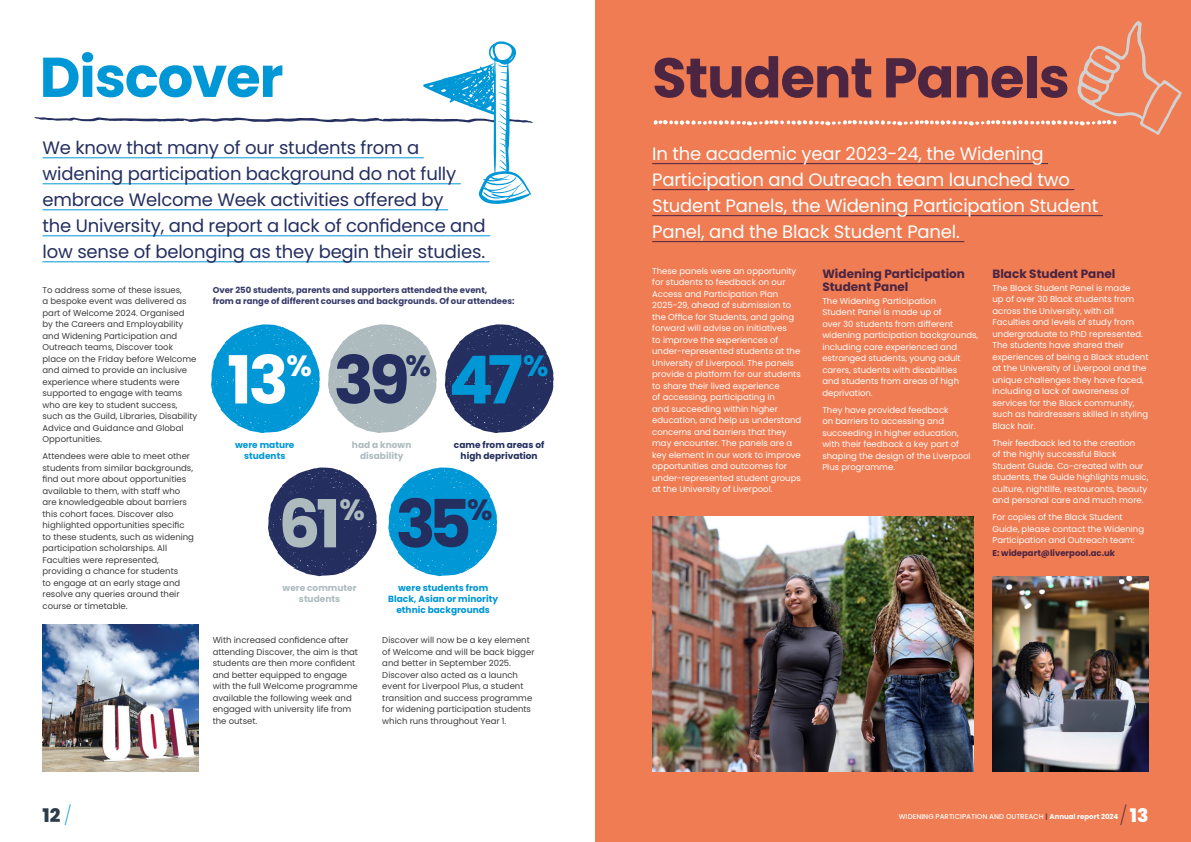
<style>
.page{position:relative;width:1191px;height:842px;background:#fff}
.page>*{position:absolute;margin:0;border:0;box-sizing:border-box;transform-origin:0 0}
.t1{font:700 66.2px/143.8px "Poppins";color:#242f60}
.t2{font:700 66.2px "Poppins";color:#fff}
.t3{font:700 66.2px "Poppins";color:#aebbbe}
.t4{font:700 66.2px "Poppins";color:#0097d6}
.t5{font:700 56px "Poppins";letter-spacing:-.02em;color:#0097d6}
.t6{font:700 55.9px "Poppins";letter-spacing:-.02em;color:#4b2541}
.t7{font:700 29.3px "Poppins";color:#242f60}
.t8{font:700 29.3px "Poppins";color:#fff}
.t9{font:700 29.3px "Poppins";color:#aebbbe}
.t10{font:700 29.3px "Poppins";color:#0097d6}
.t11{font:800 18.7px "Poppins";color:#2d3c4b}
.t12{font:800 18.7px "Poppins";color:#fff}
.t13{font:18px/26px "Poppins";letter-spacing:-.01em;color:#242f60}
.t14{font:18px/26px "Poppins";letter-spacing:-.01em;color:#fff}
.t15{font:700 12px/13px "Poppins";color:#4b2541}
.t16{font:700 9px/11px "Poppins";color:#0097d6;text-align:center}
.t17{font:700 9px/11px "Poppins";color:#aebbbe;text-align:center}
.t18{font:700 9px/11px "Poppins";color:#242f60;text-align:center}
.t19{font:8.5px/11.5px "Poppins";color:#fff}
.t20{font:8.5px/11.5px "Poppins";color:#3c3c3b}
.t21{font:700 8.5px/11.5px "Poppins";color:#373b6a}
.t22{font:700 8.5px "Poppins";color:#4b2541}
.t23{font:500 7px "Poppins";color:#fff}
.s1{font-weight:200;color:#0097d6}
.s2{color:#4b2541}
.s3{font-weight:700}
.s4{font-weight:200;color:#4b2541}
</style>
<div class="page">
<div style="left:595px;top:0;width:596px;height:842px;background:#ef7c53"></div>
<hr style="left:652px;top:163px;width:396px;height:1px;background:#4b2541">
<hr style="left:652px;top:189px;width:422px;height:1px;background:#4b2541">
<hr style="left:652px;top:215px;width:451px;height:1px;background:#4b2541">
<hr style="left:652px;top:241px;width:312px;height:1px;background:#4b2541">
<img style="left:652px;top:517px;width:321px;height:254px">
<img style="left:43px;top:624px;width:155px;height:147px">
<img style="left:992px;top:576px;width:156px;height:195px">
<svg style="left:653px;top:21px;width:529px;height:114px"></svg>
<hr style="left:43px;top:209px;width:405px;height:1px;background:#0097d6">
<hr style="left:43px;top:235px;width:447px;height:1px;background:#0097d6">
<hr style="left:43px;top:261px;width:446px;height:1px;background:#0097d6">
<svg style="left:211px;top:324px;width:109px;height:109px"></svg>
<svg style="left:328px;top:324px;width:109px;height:109px"></svg>
<svg style="left:445px;top:324px;width:108px;height:109px"></svg>
<svg style="left:268px;top:467px;width:109px;height:109px"></svg>
<svg style="left:388px;top:467px;width:109px;height:109px"></svg>
<svg style="left:34px;top:41px;width:499px;height:163px"></svg>
<h2 class="t5" style="left:40px;top:45px;width:245px">Discover</h2>
<h3 class="t13" style="left:43px;top:135px;width:445px">We know that many of our students from a widening participation background do not fully embrace Welcome Week activities offered by<br>the University, and report a lack of confidence and low sense of belonging as they begin their studies.</h3>
<p class="t21" style="left:213px;top:284px;width:303px">Over 250 students, parents and supporters attended the event,<br>from a range of different courses and backgrounds. Of our attendees:</p>
<p class="t20" style="left:43px;top:284px;width:156px">To address some of these issues,<br>a bespoke event was delivered as part of Welcome 2024. Organised<br>by the Careers and Employability and Widening Participation and<br>Outreach teams, Discover took place on the Friday before Welcome and aimed to provide an inclusive experience where students were supported to engage with teams who are key to student success, such as the Guild, Libraries, Disability<br>Advice and Guidance and Global<br>Opportunities.</p>
<p class="t20" style="left:43px;top:451px;width:153px">Attendees were able to meet other students from similar backgrounds, find out more about opportunities available to them, with staff who are knowledgeable about barriers this cohort faces. Discover also highlighted opportunities specific to these students, such as widening participation scholarships. All<br>Faculties were represented, providing a chance for students<br>to engage at an early stage and resolve any queries around their course or timetable.</p>
<h1 class="t2" style="left:227px;top:342px;width:63px">13</h1>
<h1 class="t1" style="left:396px;top:309px;width:77px;text-indent:-62px">39<br>35</h1>
<h1 class="t4" style="left:448px;top:342px;width:76px">47</h1>
<h3 class="t8" style="left:286px;top:349px;width:27px">%</h3>
<h3 class="t7" style="left:406px;top:349px;width:27px">%</h3>
<h3 class="t10" style="left:523px;top:349px;width:27px">%</h3>
<p class="t18" style="left:454px;top:439px;width:92px">came from areas of high deprivation</p>
<p class="t16" style="left:235px;top:439px;width:61px">were mature students</p>
<p class="t17" style="left:352px;top:439px;width:61px">had a known disability</p>
<h1 class="t3" style="left:278px;top:486px;width:64px">61</h1>
<h3 class="t7" style="left:467px;top:493px;width:27px">%</h3>
<h3 class="t9" style="left:339px;top:493px;width:27px">%</h3>
<p class="t16" style="left:388px;top:582px;width:111px">were students from<br>Black, Asian or minority ethnic backgrounds</p>
<p class="t17" style="left:282px;top:582px;width:75px">were commuter students</p>
<p class="t20" style="left:213px;top:634px;width:147px">With increased confidence after attending Discover, the aim is that students are then more confident and better equipped to engage with the full Welcome programme available the following week and engaged with university life from the outset.</p>
<p class="t20" style="left:382px;top:634px;width:154px">Discover will now be a key element of Welcome and will be back bigger and better in September 2025.<br>Discover also acted as a launch event for Liverpool Plus, a student transition and success programme for widening participation students which runs throughout Year 1.</p>
<h3 class="t6" style="left:652px;top:45px;width:419px">Student Panels</h3>
<h3 class="t14" style="left:652px;top:140px;width:448px">In the academic year 2023-24, the Widening Participation and Outreach team launched two Student Panels, the Widening Participation Student Panel, and the Black Student Panel.</h3>
<p class="t19" style="left:652px;top:265px;width:151px">These panels were an opportunity for students to feedback on our<br>Access and Participation Plan<br>2025-29, ahead of submission to the Office for Students, and going forward will advise on initiatives<br>to improve the experiences of under-represented students at the<br>University of Liverpool. The panels provide a platform for our students to share their lived experience<br>of accessing, participating in<br>and succeeding within higher education, and help us understand concerns and barriers that they may encounter. The panels are a key element in our work to improve opportunities and outcomes for under-represented student groups at the University of Liverpool.</p>
<h3 class="t15" style="left:822px;top:267px;width:144px">Widening Participation<br>Student Panel</h3>
<p class="t19" style="left:822px;top:295px;width:157px">The Widening Participation<br>Student Panel is made up of<br>over 30 students from different widening participation backgrounds, including care experienced and estranged students, young adult carers, students with disabilities<br>and students from areas of high deprivation.</p>
<p class="t19" style="left:822px;top:404px;width:150px">They have provided feedback<br>on barriers to accessing and succeeding in higher education, with their feedback a key part of shaping the design of the Liverpool<br>Plus programme.</p>
<h3 class="t15" style="left:992px;top:267px;width:124px">Black Student Panel</h3>
<p class="t19" style="left:992px;top:282px;width:157px">The Black Student Panel is made<br>up of over 30 Black students from across the University, with all<br>Faculties and levels of study from undergraduate to PhD represented.<br>The students have shared their experiences of being a Black student at the University of Liverpool and the unique challenges they have faced, including a lack of awareness of services for the Black community, such as hairdressers skilled in styling<br>Black hair.</p>
<p class="t19" style="left:992px;top:437px;width:157px">Their feedback led to the creation<br>of the highly successful Black Student Guide. Co-created with our students, the Guide highlights music, culture, nightlife, restaurants, beauty and personal care and much more.</p>
<p class="t19" style="left:992px;top:512px;width:153px">For copies of the Black Student<br>Guide, please contact the Widening<br>Participation and Outreach team:</p>
<p class="t22" style="left:992px;top:548px;width:124px">E: widepart@liverpool.ac.uk</p>
<h3 class="t11" style="left:43px;top:804px;width:31px">12 <span class="s1">/</span></h3>
<p class="t23" style="left:899px;top:813px;width:221px">WIDENING PARTICIPATION AND OUTREACH <span class="s2">|</span> <span class="s3">Annual report 2024</span></p>
<h3 class="t12" style="left:1119px;top:804px;width:30px"><span class="s4">/</span>13</h3>
</div>
